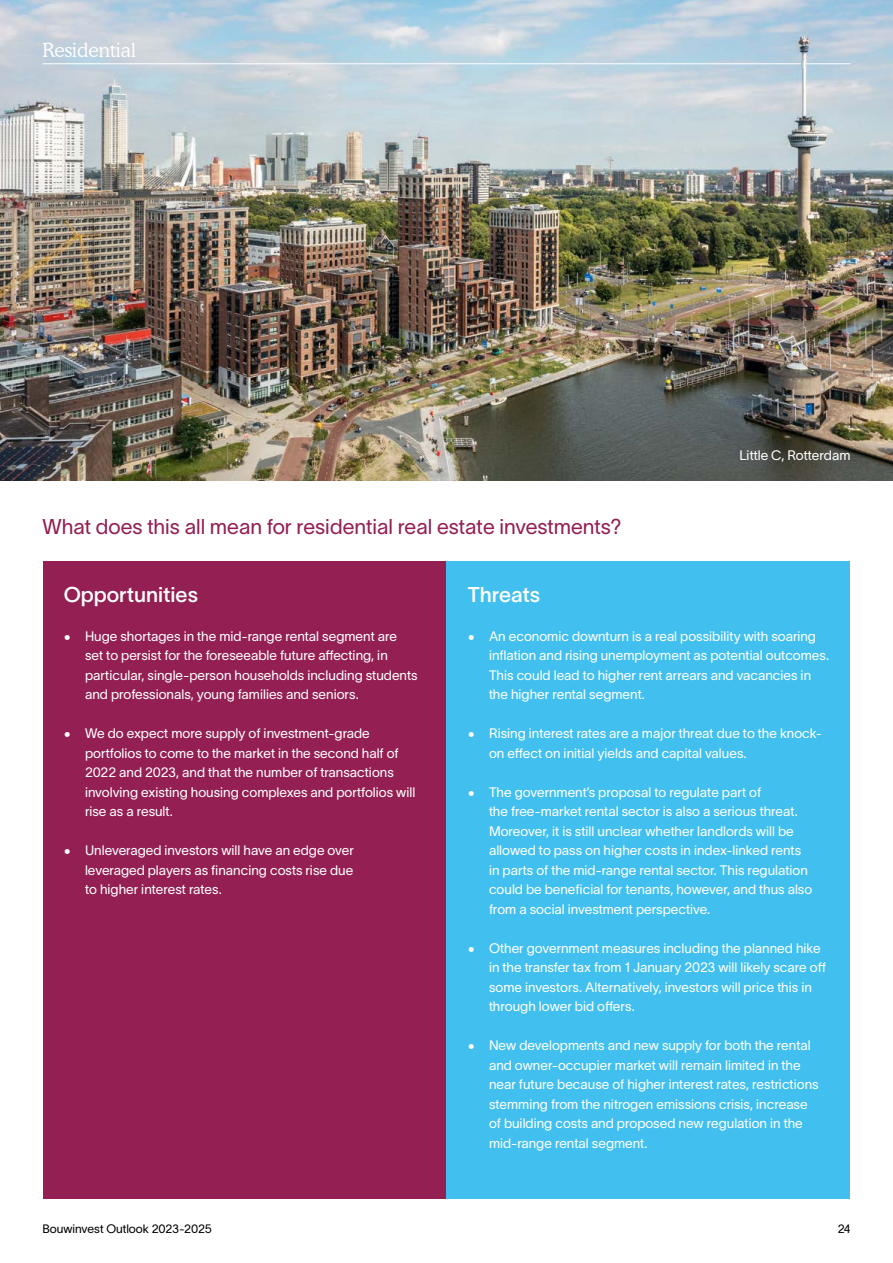
<style>
.page{position:relative;width:893px;height:1263px;background:#fff}
.page>*{position:absolute;margin:0;border:0;box-sizing:border-box;transform-origin:0 0}
.t1{font:21px "TWK Lausanne 300";color:#931f53}
.t2{font:21px "TWK Lausanne 500";color:#fff}
.t3{font:300 19.5px "Cooper BT";color:#fff}
.t4{font:13.5px/19.5px "TWK Lausanne 300";color:#fff}
.t5{font:12px "TWK Lausanne 300";letter-spacing:-.005em;color:#000}
</style>
<div class="page">
<img style="left:0;top:0;width:893px;height:480px">
<hr style="left:43px;top:63px;width:807px;height:1px;background:#fff">
<div style="left:43px;top:561px;width:403px;height:638px;background:#931f53"></div>
<div style="left:446px;top:561px;width:404px;height:638px;background:#41c0f0"></div>
<svg style="left:802px;top:61px;width:4px;height:6px"></svg>
<h2 class="t3" style="left:43px;top:39px;width:95px">Residential</h2>
<h1 class="t1" style="left:43px;top:511px;width:581px">What does this all mean for residential real estate investments?</h1>
<p class="t4" style="left:739px;top:444px;width:113px">Little C, Rotterdam</p>
<h1 class="t2" style="left:64px;top:580px;width:136px">Opportunities</h1>
<p class="t4" style="left:85px;top:625px;width:334px;text-indent:-21px">• Huge shortages in the mid-range rental segment are set to persist for the foreseeable future affecting, in particular, single-person households including students and professionals, young families and seniors.</p>
<p class="t4" style="left:85px;top:723px;width:332px;text-indent:-21px">• We do expect more supply of investment-grade portfolios to come to the market in the second half of 2022 and 2023, and that the number of transactions involving existing housing complexes and portfolios will rise as a result.</p>
<p class="t4" style="left:85px;top:840px;width:270px;text-align:justify;text-indent:-21px">• Unleveraged investors will have an edge over leveraged players as financing costs rise due to higher interest rates.</p>
<h1 class="t2" style="left:468px;top:580px;width:74px">Threats</h1>
<p class="t4" style="left:489px;top:625px;width:342px;text-indent:-21px">• An economic downturn is a real possibility with soaring inflation and rising unemployment as potential outcomes.<br>This could lead to higher rent arrears and vacancies in the higher rental segment.</p>
<p class="t4" style="left:489px;top:723px;width:335px;text-indent:-21px">• Rising interest rates are a major threat due to the knock&shy;on effect on initial yields and capital values.</p>
<p class="t4" style="left:489px;top:781px;width:325px;text-indent:-21px">• The government’s proposal to regulate part of<br>the free-market rental sector is also a serious threat.<br>Moreover, it is still unclear whether landlords will be allowed to pass on higher costs in index-linked rents in parts of the mid-range rental sector. This regulation could be beneficial for tenants, however, and thus also from a social investment perspective.</p>
<p class="t4" style="left:489px;top:937px;width:338px;text-indent:-21px">• Other government measures including the planned hike in the transfer tax from 1 January 2023 will likely scare off some investors. Alternatively, investors will price this in through lower bid offers.</p>
<p class="t4" style="left:489px;top:1035px;width:331px;text-indent:-21px">• New developments and new supply for both the rental and owner-occupier market will remain limited in the near future because of higher interest rates, restrictions stemming from the nitrogen emissions crisis, increase of building costs and proposed new regulation in the mid-range rental segment.</p>
<p class="t5" style="left:43px;top:1220px;width:171px">Bouwinvest Outlook 2023-2025</p>
<p class="t5" style="left:838px;top:1220px;width:14px">24</p>
</div>
